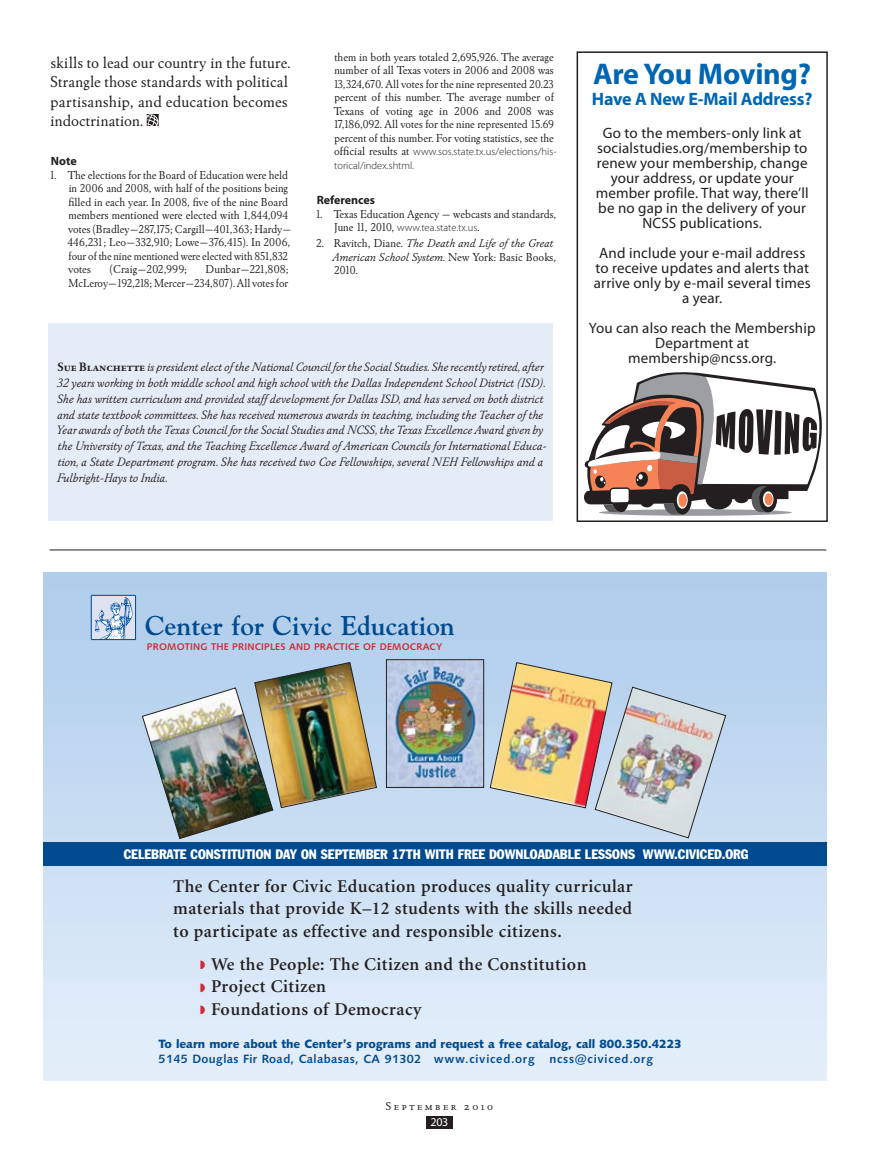
<style>
.page{position:relative;width:878px;height:1161px;background:#fff}
.page>*{position:absolute;margin:0;border:0;box-sizing:border-box;transform-origin:0 0}
.t1{font:700 30px "Myriad Pro";letter-spacing:-.01em;color:#0066b3}
.t2{font:700 27px "Goudy";color:#004a8f}
.t3{font:600 18px/22.5px "Minion";letter-spacing:.025em;color:#231f20;text-align:justify}
.t4{font:700 18px "Myriad Pro";letter-spacing:-.01em;color:#0066b3}
.t5{font:16.5px/19.5px "Winchester New ITC";letter-spacing:.01em;color:#231f20}
.t6{font:15px/15px "Myriad Pro";letter-spacing:.01em;color:#231f20;text-align:center}
.t7{font:condensed 13.5px "Franklin Gothic";color:#fff}
.t8{font:italic 12.75px/15.8px "Winchester New ITC";color:#231f20;scale:.95 1}
.t9{font:12px/13.5px "Winchester New ITC";color:#231f20}
.t10{font:italic 12px/13.5px "Winchester New ITC";color:#231f20}
.t11{font:12px "Humanist 531 BT Black A";color:#004a8f}
.t12{font:12px "Humanist 531 BT Bold A";letter-spacing:.03em;color:#004a8f}
.t13{font:700 12px "Myriad Pro";color:#231f20}
.t14{font:12px "Winchester New ITC Book SC";letter-spacing:.205em;color:#231f20}
.t15{font:12px "Myriad Pro";color:#fff}
.t16{font:300 10.5px/13.5px "Myriad Pro";color:#231f20}
.t17{font:9.75px "Humanist 531 BT Bold A";letter-spacing:.015em;color:#ce2c37}
.s1{font-family:"Winchester New ITC";font-weight:400;font-size:12px}
.s2{font-style:normal}
.s3{font-family:"Winchester New ITC Bold SC";font-style:normal}
.s4{color:#ce2c37}
</style>
<div class="page">
<div style="left:426px;top:1117px;width:26px;height:12px;background:#231f20"></div>
<div style="left:91px;top:595px;width:44px;height:45px;background:#e0e2f2"></div>
<svg style="left:94px;top:597px;width:39px;height:41px"></svg>
<div style="left:91px;top:595px;width:45px;height:45px;border:1px solid #004794"></div>
<img style="left:141px;top:662px;width:236px;height:177px">
<img style="left:388px;top:661px;width:94px;height:125px">
<div style="left:386px;top:659px;width:98px;height:129px;border:1px solid #231f20"></div>
<img style="left:489px;top:662px;width:237px;height:177px">
<div style="left:43px;top:842px;width:783px;height:24px;background:#004a8f"></div>
<hr style="left:50px;top:550px;width:776px;height:1px;background:#231f20">
<svg style="left:147px;top:114px;width:12px;height:12px"></svg>
<div style="left:576px;top:51px;width:251px;height:471px;border:2px solid #231f20"></div>
<svg style="left:599px;top:509px;width:192px;height:7px"></svg>
<svg style="left:584px;top:372px;width:238px;height:143px"></svg>
<div style="left:48px;top:323px;width:505px;height:197px;background:#e4ecf8"></div>
<h3 class="t5" style="left:50px;top:52px;width:242px">skills to lead our country in the future.<br>Strangle those standards with political partisanship, and education becomes indoctrination.</h3>
<p class="t13" style="left:51px;top:154px;width:27px">Note</p>
<p class="t9" style="left:67px;top:168px;width:225px;text-indent:-18px">1. The elections for the Board of Education were held in 2006 and 2008, with half of the positions being filled in each year. In 2008, five of the nine Board members mentioned were elected with 1,844,094 votes (Bradley—287,175; Cargill—401,363; Hardy— 446,231; Leo—332,910; Lowe—376,415). In 2006, four of the nine mentioned were elected with 851,832 votes</p>
<p class="t9" style="left:110px;top:262px;width:79px">(Craig—202,999;</p>
<p class="t9" style="left:69px;top:262px;width:221px;text-align:right">Dunbar—221,808;<br>McLeroy—192,218; Mercer—234,807). All votes for</p>
<p class="t9" style="left:333px;top:50px;width:222px;text-align:justify">them in both years totaled 2,695,926. The average number of all Texas voters in 2006 and 2008 was 13,324,670. All votes for the nine represented 20.23 percent of this number. The average number of Texans of voting age in 2006 and 2008 was 17,186,092. All votes for the nine represented 15.69 percent of this number. For voting statistics, see the</p>
<p class="t16" style="left:334px;top:145px;width:224px"><span class="s1">official results at</span> www.sos.state.tx.us/elections/his&shy;torical/index.shtml.</p>
<p class="t13" style="left:317px;top:193px;width:60px">References</p>
<p class="t9" style="left:315px;top:207px;width:242px">1. Texas Education Agency — webcasts and standards,</p>
<p class="t16" style="left:334px;top:221px;width:147px"><span class="s1">June 11, 2010,</span> www.tea.state.tx.us<span class="s1">.</span></p>
<p class="t10" style="left:332px;top:236px;width:225px;text-indent:-17px"><span class="s2">2. Ravitch, Diane.</span> The Death and Life of the Great<br>American School System. <span class="s2">New York: Basic Books,<br>2010.</span></p>
<p class="t8" style="left:56px;top:359px;width:517px"><span class="s3">Sue Blanchette</span> is president elect of the National Council for the Social Studies. She recently retired, after 32 years working in both middle school and high school with the Dallas Independent School District (ISD).<br>She has written curriculum and provided staff development for Dallas ISD, and has served on both district and state textbook committees. She has received numerous awards in teaching, including the Teacher of the Year awards of both the Texas Council for the Social Studies and NCSS, the Texas Excellence Award given by the University of Texas, and the Teaching Excellence Award of American Councils for International Educa&shy;tion, a State Department program. She has received two Coe Fellowships, several NEH Fellowships and a Fulbright-Hays to India.</p>
<h1 class="t1" style="left:593px;top:58px;width:219px">Are You Moving?</h1>
<h3 class="t4" style="left:591px;top:89px;width:222px">Have A New E-Mail Address?</h3>
<p class="t6" style="left:595px;top:126px;width:214px">Go to the members-only link at socialstudies.org/membership to renew your membership, change your address, or update your member profile. That way, there’ll be no gap in the delivery of your<br>NCSS publications.</p>
<p class="t6" style="left:593px;top:246px;width:218px">And include your e-mail address to receive updates and alerts that arrive only by e-mail several times a year.</p>
<p class="t6" style="left:589px;top:321px;width:228px">You can also reach the Membership<br>Department at membership@ncss.org.</p>
<h2 class="t2" style="left:145px;top:609px;width:311px">Center for Civic Education</h2>
<p class="t17" style="left:147px;top:641px;width:297px">PROMOTING THE PRINCIPLES AND PRACTICE OF DEMOCRACY</p>
<p class="t7" style="left:124px;top:846px;width:626px">CELEBRATE CONSTITUTION DAY ON SEPTEMBER 17TH WITH FREE DOWNLOADABLE LESSONS WWW.CIVICED.ORG</p>
<h3 class="t3" style="left:173px;top:875px;width:461px">The Center for Civic Education produces quality curricular materials that provide K–12 students with the skills needed to participate as effective and responsible citizens.</h3>
<h3 class="t3" style="left:200px;top:953px;width:388px;text-align:left"><span class="s4">◗</span> We the People: The Citizen and the Constitution <span class="s4">◗</span> Project Citizen<br><span class="s4">◗</span> Foundations of Democracy</h3>
<p class="t11" style="left:159px;top:1036px;width:524px">To learn more about the Center’s programs and request a free catalog, call 800.350.4223</p>
<p class="t12" style="left:159px;top:1051px;width:496px">5145 Douglas Fir Road, Calabasas, CA 91302 www.civiced.org ncss@civiced.org</p>
<p class="t14" style="left:385px;top:1098px;width:109px">September 2010</p>
<p class="t15" style="left:430px;top:1116px;width:19px">203</p>
</div>
